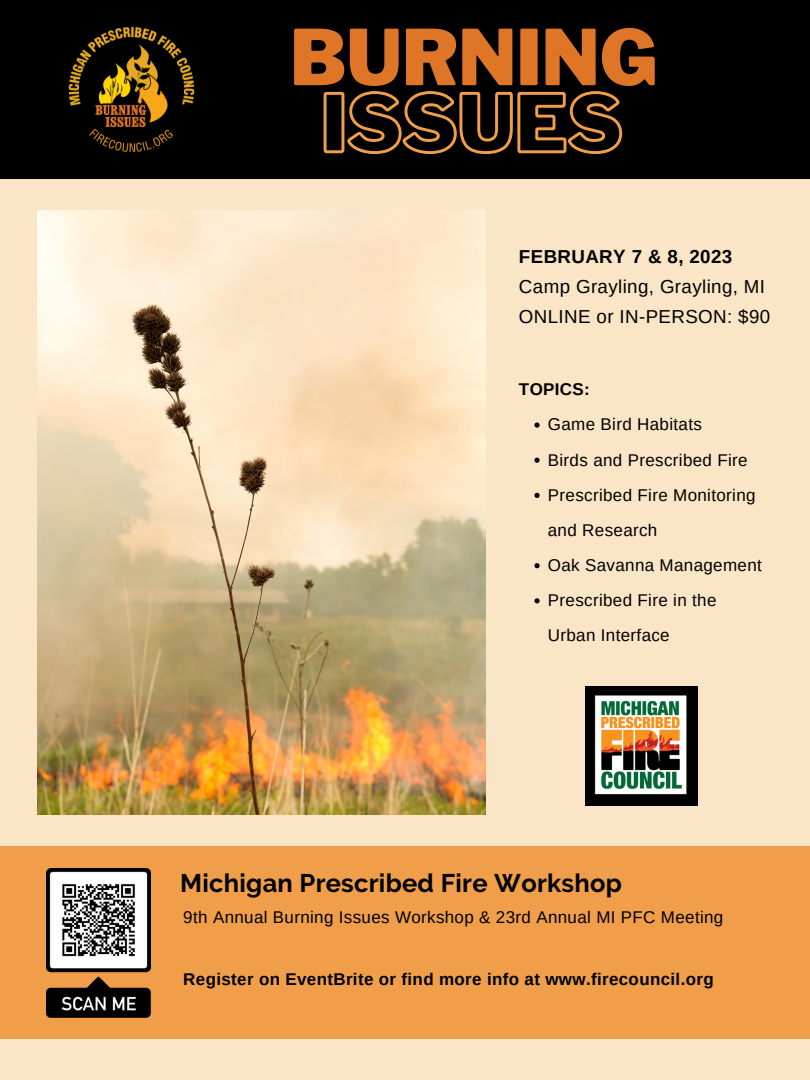
<style>
.page{position:relative;width:810px;height:1080px;background:#fbe5c7}
.page>*{position:absolute;margin:0;border:0;box-sizing:border-box;transform-origin:0 0}
.t1{font:900 76.25px "Libre Franklin";color:#df7627}
.t2{font:700 25.44px "Raleway";letter-spacing:.01em;color:#000}
.t3{font:18.75px/30px "Arimo";letter-spacing:.02em;color:#000}
.t4{font:700 18.75px "Arimo";letter-spacing:.02em;color:#000}
.t5{font:17px/35.1px "Arimo";letter-spacing:.02em;color:#000}
.t6{font:700 17px "Arimo";letter-spacing:.02em;color:#000}
</style>
<div class="page">
<div style="left:0;top:846px;width:810px;height:193px;background:#f09e49"></div>
<img style="left:38px;top:210px;width:448px;height:605px">
<div style="left:0;top:0;width:810px;height:179px;background:#000"></div>
<img style="left:64px;top:22px;width:134px;height:134px;border-radius:50%">
<img style="left:47px;top:868px;width:103px;height:150px">
<img style="left:586px;top:687px;width:112px;height:118px">
<svg style="left:534px;top:422px;width:6px;height:6px"></svg>
<svg style="left:534px;top:458px;width:6px;height:5px"></svg>
<svg style="left:534px;top:493px;width:6px;height:5px"></svg>
<svg style="left:534px;top:563px;width:6px;height:5px"></svg>
<svg style="left:534px;top:598px;width:6px;height:5px"></svg>
<svg style="left:323px;top:91px;width:300px;height:64px"></svg>
<h1 class="t1" style="left:290px;top:12px;width:369px">BURNING</h1>
<p class="t4" style="left:519px;top:246px;width:215px">FEBRUARY 7 &amp; 8, 2023</p>
<p class="t3" style="left:519px;top:272px;width:253px">Camp Grayling, Grayling, MI<br>ONLINE or IN-PERSON: $90</p>
<p class="t6" style="left:519px;top:380px;width:72px">TOPICS:</p>
<p class="t5" style="left:548px;top:407px;width:215px">Game Bird Habitats<br>Birds and Prescribed Fire<br>Prescribed Fire Monitoring and Research<br>Oak Savanna Management<br>Prescribed Fire in the<br>Urban Interface</p>
<h2 class="t2" style="left:180px;top:868px;width:443px">Michigan Prescribed Fire Workshop</h2>
<p class="t5" style="left:183px;top:899px;width:542px">9th Annual Burning Issues Workshop &amp; 23rd Annual MI PFC Meeting</p>
<p class="t6" style="left:183px;top:969px;width:532px">Register on EventBrite or find more info at www.firecouncil.org</p>
</div>
